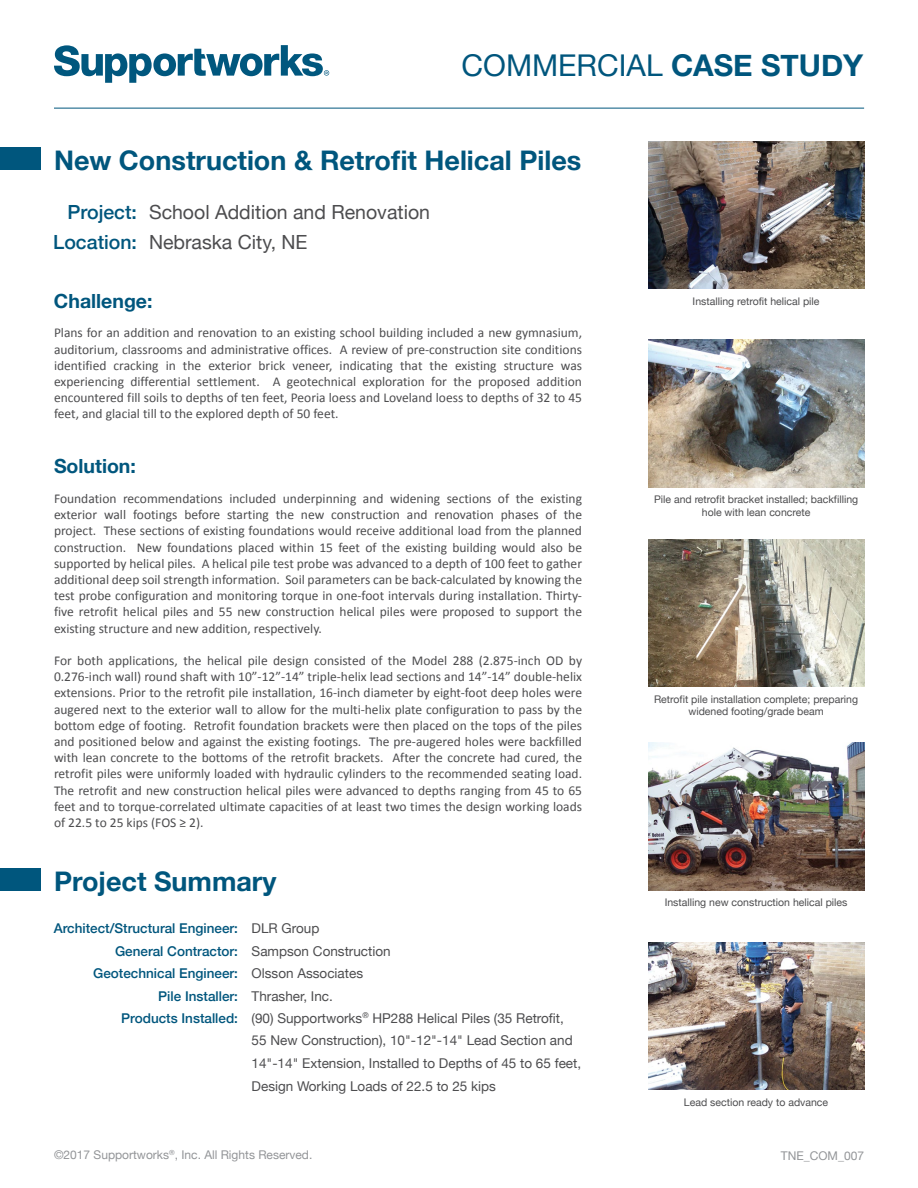
<style>
.page{position:relative;width:918px;height:1188px;background:#fff}
.page>*{position:absolute;margin:0;border:0;box-sizing:border-box;transform-origin:0 0}
.t1{font:30px "Helvetica Neue";color:#00567d}
.t2{font:700 27px "Helvetica Neue";color:#00567d}
.t3{font:19.5px/30px "Helvetica Neue";color:#4d4d4f}
.t4{font:700 19.5px "Helvetica Neue";color:#00567d}
.t5{font:500 19.5px/30px "Helvetica Neue";color:#00567d;text-align:right}
.t6{font:13.5px/16.2px "Calibri";color:#4d4d4f;text-align:justify}
.t7{font:13.5px/22.5px "Helvetica Neue";color:#4d4d4f}
.t8{font:500 13.5px/22.5px "Helvetica Neue";color:#00567d;text-align:right}
.t9{font:12px "Helvetica Neue";color:#939598}
.t10{font:10.5px/12.6px "Helvetica Neue";color:#4d4d4f;text-align:center}
.s1{font-weight:700}
</style>
<div class="page">
<div style="left:0;top:869px;width:40px;height:22px;background:#00567d"></div>
<div style="left:0;top:148px;width:40px;height:22px;background:#00567d"></div>
<img style="left:648px;top:141px;width:216px;height:148px">
<img style="left:648px;top:340px;width:216px;height:147px">
<img style="left:648px;top:743px;width:216px;height:147px">
<img style="left:648px;top:942px;width:216px;height:148px">
<img style="left:648px;top:539px;width:216px;height:147px">
<hr style="left:54px;top:108px;width:810px;height:1px;background:#00567d">
<svg style="left:54px;top:45px;width:275px;height:38px"></svg>
<h1 class="t1" style="left:462px;top:44px;width:403px">COMMERCIAL <span class="s1">CASE STUDY</span></h1>
<h2 class="t2" style="left:54px;top:139px;width:529px">New Construction &amp; Retrofit Helical Piles</h2>
<h3 class="t5" style="left:53px;top:195px;width:85px">Project:<br>Location:</h3>
<h3 class="t3" style="left:149px;top:198px;width:282px">School Addition and Renovation<br>Nebraska City, NE</h3>
<h3 class="t4" style="left:54px;top:285px;width:100px">Challenge:</h3>
<p class="t6" style="left:54px;top:325px;width:530px">Plans for an addition and renovation to an existing school building included a new gymnasium, auditorium, classrooms and administrative offices. A review of pre-construction site conditions identified cracking in the exterior brick veneer, indicating that the existing structure was experiencing differential settlement. A geotechnical exploration for the proposed addition encountered fill soils to depths of ten feet, Peoria loess and Loveland loess to depths of 32 to 45 feet, and glacial till to the explored depth of 50 feet.</p>
<h3 class="t4" style="left:54px;top:451px;width:83px">Solution:</h3>
<p class="t6" style="left:54px;top:490px;width:530px">Foundation recommendations included underpinning and widening sections of the existing exterior wall footings before starting the new construction and renovation phases of the project. These sections of existing foundations would receive additional load from the planned construction. New foundations placed within 15 feet of the existing building would also be supported by helical piles. A helical pile test probe was advanced to a depth of 100 feet to gather additional deep soil strength information. Soil parameters can be back-calculated by knowing the test probe configuration and monitoring torque in one-foot intervals during installation. Thirty&shy;five retrofit helical piles and 55 new construction helical piles were proposed to support the existing structure and new addition, respectively.</p>
<p class="t6" style="left:54px;top:652px;width:530px">For both applications, the helical pile design consisted of the Model 288 (2.875-inch OD by 0.276-inch wall) round shaft with 10”-12”-14” triple-helix lead sections and 14”-14” double-helix extensions. Prior to the retrofit pile installation, 16-inch diameter by eight-foot deep holes were augered next to the exterior wall to allow for the multi-helix plate configuration to pass by the bottom edge of footing. Retrofit foundation brackets were then placed on the tops of the piles and positioned below and against the existing footings. The pre-augered holes were backfilled with lean concrete to the bottoms of the retrofit brackets. After the concrete had cured, the retrofit piles were uniformly loaded with hydraulic cylinders to the recommended seating load.<br>The retrofit and new construction helical piles were advanced to depths ranging from 45 to 65 feet and to torque-correlated ultimate capacities of at least two times the design working loads of 22.5 to 25 kips (FOS ≥ 2).</p>
<h2 class="t2" style="left:54px;top:860px;width:224px">Project Summary</h2>
<p class="t8" style="left:54px;top:916px;width:186px">Architect/Structural Engineer:<br>General Contractor:<br>Geotechnical Engineer:<br>Pile Installer:<br>Products Installed:</p>
<p class="t7" style="left:252px;top:918px;width:331px">DLR Group<br>Sampson Construction<br>Olsson Associates<br>Thrasher, Inc.<br>(90) Supportworks<sup>®</sup> HP288 Helical Piles (35 Retrofit, 55 New Construction), 10"-12"-14" Lead Section and 14"-14" Extension, Installed to Depths of 45 to 65 feet, Design Working Loads of 22.5 to 25 kips</p>
<p class="t10" style="left:693px;top:295px;width:128px">Installing retrofit helical pile</p>
<p class="t10" style="left:654px;top:494px;width:206px">Pile and retrofit bracket installed; backfilling hole with lean concrete</p>
<p class="t10" style="left:654px;top:693px;width:206px">Retrofit pile installation complete; preparing widened footing/grade beam</p>
<p class="t10" style="left:665px;top:897px;width:184px">Installing new construction helical piles</p>
<p class="t10" style="left:684px;top:1096px;width:146px">Lead section ready to advance</p>
<p class="t9" style="left:54px;top:1146px;width:260px">©2017 Supportworks<sup>®</sup>, Inc. All Rights Reserved.</p>
<p class="t9" style="left:781px;top:1147px;width:85px">TNE_COM_007</p>
</div>
